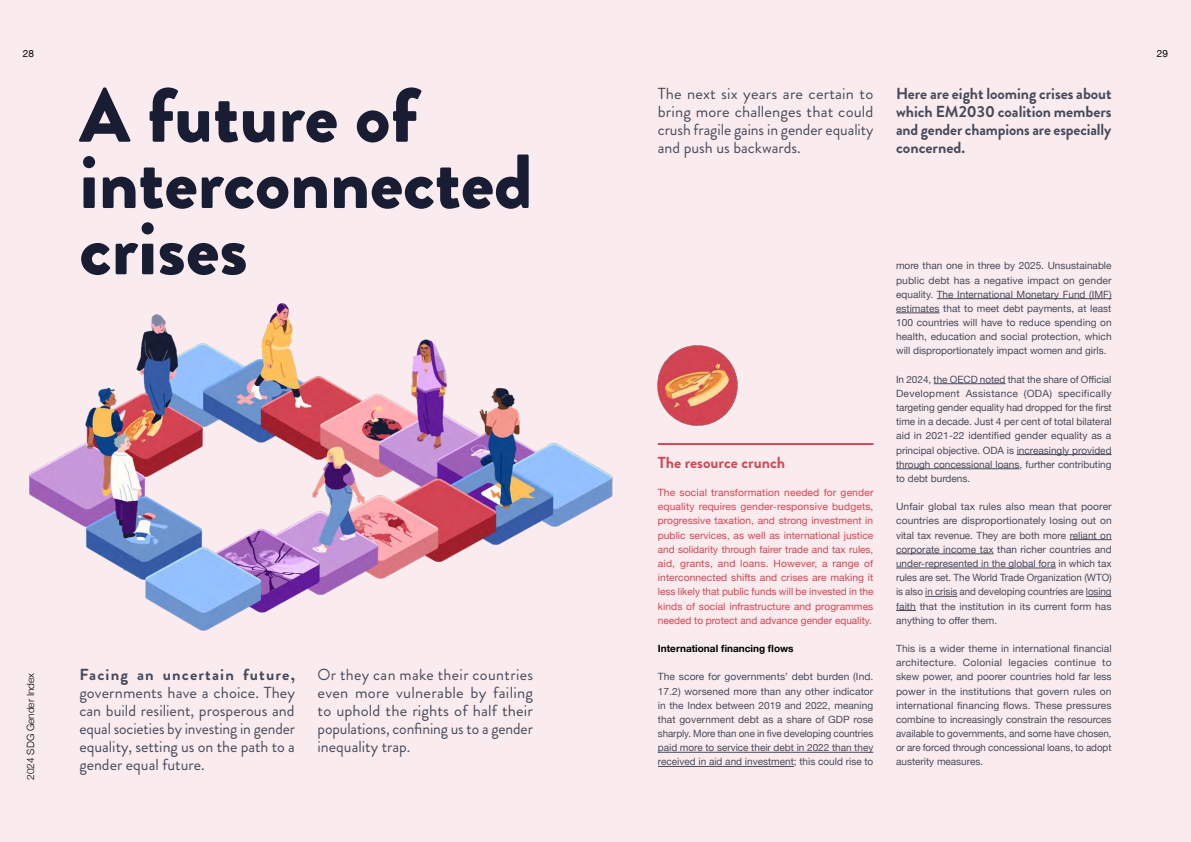
<style>
.page{position:relative;width:1191px;height:842px;background:#faecee}
.page>*{position:absolute;margin:0;border:0;box-sizing:border-box;transform-origin:0 0}
.t1{font:900 76.5px/66.3px "Brandon Grotesque";color:#181d33}
.t2{font:16px/18px "Brandon Grotesque";color:#464a5c;text-align:justify}
.t3{font:700 16px/18px "Brandon Grotesque";color:#464a5c;text-align:justify}
.t4{font:700 16px "Brandon Grotesque";letter-spacing:.07em;color:#464a5c}
.t5{font:700 16px "Brandon Grotesque";color:#d24554}
.t6{font:10px/14.2px "Helvetica Neue";color:#464a5c;text-align:justify}
.t7{font:10px/14.2px "Helvetica Neue";color:#d24554;text-align:justify}
.t8{font:700 10px "Helvetica Neue";color:#000}
.t9{font:300 10px "Helvetica Neue";color:#000}
.t10{font:10px "Helvetica Neue";color:#000}
</style>
<div class="page">
<img style="left:29px;top:303px;width:584px;height:328px">
<img style="left:658px;top:346px;width:79px;height:79px">
<hr style="left:658px;top:443px;width:215px;height:2px;background:#d24554">
<hr style="left:658px;top:752px;width:215px;height:1px;background:#464a5c">
<hr style="left:658px;top:766px;width:136px;height:1px;background:#464a5c">
<hr style="left:936px;top:298px;width:175px;height:1px;background:#464a5c">
<hr style="left:896px;top:313px;width:43px;height:1px;background:#464a5c">
<hr style="left:933px;top:383px;width:72px;height:1px;background:#464a5c">
<hr style="left:1016px;top:454px;width:95px;height:1px;background:#464a5c">
<hr style="left:896px;top:468px;width:123px;height:1px;background:#464a5c">
<hr style="left:1069px;top:539px;width:42px;height:1px;background:#464a5c">
<hr style="left:896px;top:554px;width:97px;height:1px;background:#464a5c">
<hr style="left:896px;top:568px;width:159px;height:1px;background:#464a5c">
<hr style="left:925px;top:596px;width:32px;height:1px;background:#464a5c">
<svg style="left:1086px;top:596px;width:25px;height:1px"></svg>
<svg style="left:896px;top:610px;width:20px;height:1px"></svg>
<p class="t10" style="left:23px;top:46px;width:13px">28</p>
<p class="t10" style="left:1157px;top:46px;width:13px">29</p>
<h1 class="t1" style="left:79px;top:83px;width:455px">A future of interconnected crises</h1>
<p class="t9" style="left:22px;top:780px;width:108px;rotate:-90deg">2024 SDG Gender Index</p>
<h2 class="t4" style="left:79px;top:664px;width:217px">Facing an uncertain future,</h2>
<h2 class="t2" style="left:79px;top:684px;width:217px">governments have a choice. They can build resilient, prosperous and equal societies by investing in gender equality, setting us on the path to a gender equal future.</h2>
<h2 class="t2" style="left:317px;top:666px;width:217px">Or they can make their countries even more vulnerable by failing to uphold the rights of half their populations, confining us to a gender inequality trap.</h2>
<h2 class="t2" style="left:658px;top:85px;width:217px">The next six years are certain to bring more challenges that could crush fragile gains in gender equality and push us backwards.</h2>
<h2 class="t3" style="left:896px;top:85px;width:217px">Here are eight looming crises about which EM2030 coalition members and gender champions are especially concerned.</h2>
<h2 class="t5" style="left:658px;top:451px;width:129px">The resource crunch</h2>
<p class="t7" style="left:658px;top:486px;width:217px">The social transformation needed for gender equality requires gender-responsive budgets, progressive taxation, and strong investment in public services, as well as international justice and solidarity through fairer trade and tax rules, aid, grants, and loans. However, a range of interconnected shifts and crises are making it less likely that public funds will be invested in the kinds of social infrastructure and programmes needed to protect and advance gender equality.</p>
<p class="t8" style="left:658px;top:641px;width:137px">International financing flows</p>
<p class="t6" style="left:658px;top:670px;width:217px">The score for governments’ debt burden (Ind.<br>17.2) worsened more than any other indicator in the Index between 2019 and 2022, meaning that government debt as a share of GDP rose sharply. More than one in five developing countries paid more to service their debt in 2022 than they received in aid and investment; this could rise to</p>
<p class="t6" style="left:896px;top:259px;width:217px">more than one in three by 2025. Unsustainable public debt has a negative impact on gender equality. The International Monetary Fund (IMF) estimates that to meet debt payments, at least 100 countries will have to reduce spending on health, education and social protection, which will disproportionately impact women and girls.</p>
<p class="t6" style="left:896px;top:373px;width:217px">In 2024, the OECD noted that the share of Official Development Assistance (ODA) specifically targeting gender equality had dropped for the first time in a decade. Just 4 per cent of total bilateral aid in 2021-22 identified gender equality as a principal objective. ODA is increasingly provided through concessional loans, further contributing to debt burdens.</p>
<p class="t6" style="left:896px;top:500px;width:217px">Unfair global tax rules also mean that poorer countries are disproportionately losing out on vital tax revenue. They are both more reliant on corporate income tax than richer countries and under-represented in the global fora in which tax rules are set. The World Trade Organization (WTO) is also in crisis and developing countries are losing faith that the institution in its current form has anything to offer them.</p>
<p class="t6" style="left:896px;top:642px;width:217px">This is a wider theme in international financial architecture. Colonial legacies continue to skew power, and poorer countries hold far less power in the institutions that govern rules on international financing flows. These pressures combine to increasingly constrain the resources available to governments, and some have chosen, or are forced through concessional loans, to adopt austerity measures.</p>
</div>
